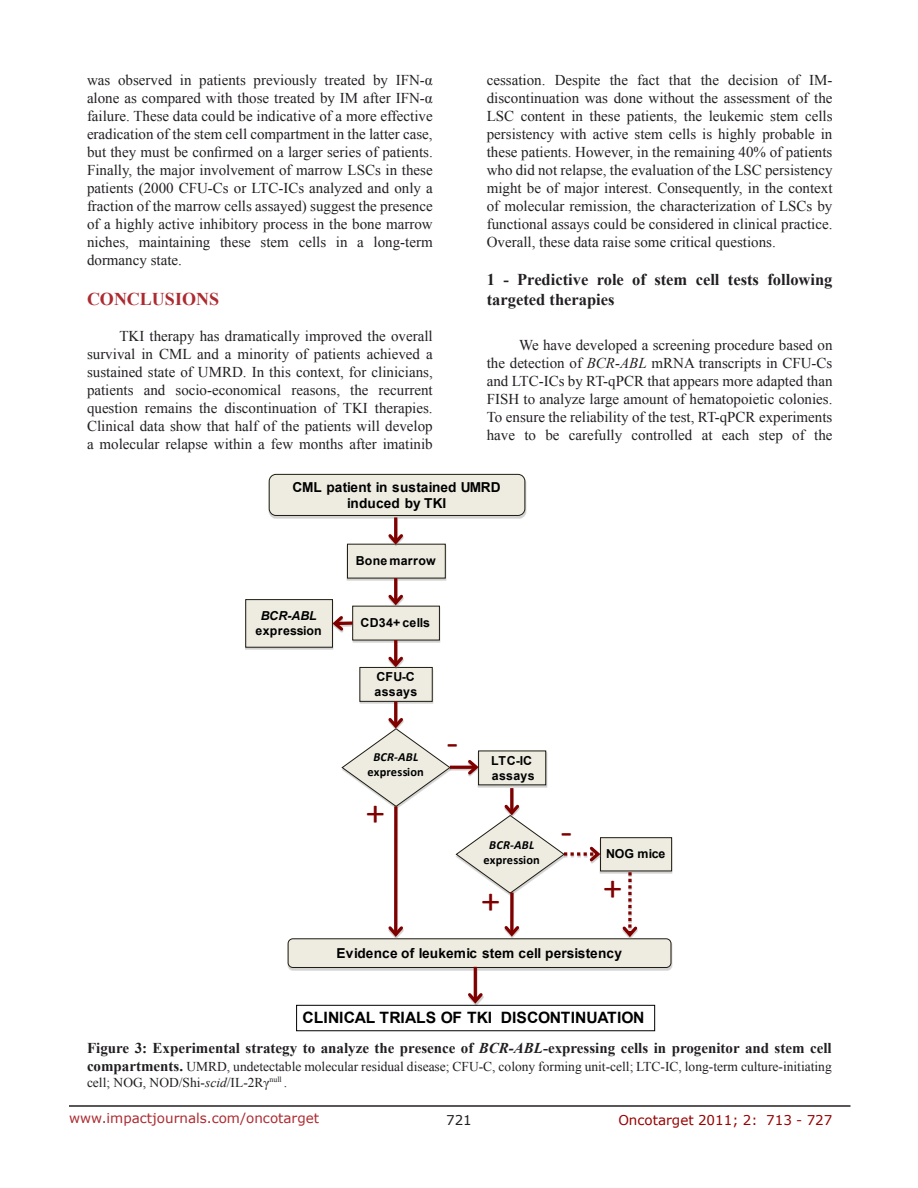
<style>
.page{position:relative;width:918px;height:1188px;background:#fff}
.page>*{position:absolute;margin:0;border:0;box-sizing:border-box;transform-origin:0 0}
.t1{font:38.55px "Calibri";color:#800000}
.Heading{font:700 18px "Times New Roman";color:#ac2b31}
.SubHeading{font:700 16.5px/19.8px "Times New Roman";color:#221f22}
.t2{font:700 15.6px "Arial";letter-spacing:-.015em;color:#000}
.BodyText{font:15px/18px "Times New Roman";color:#221f22;text-align:justify}
.FigureText{font:700 15px "Times New Roman";color:#221f22}
.t3{font:700 13.65px/16.4px "Arial";letter-spacing:.01em;color:#000;text-align:center}
.FigureText-2{font:13.5px/16.2px "Times New Roman";color:#221f22}
.t4{font:13.5px "Verdana";color:#ac2b31}
.t5{font:13.5px "Verdana";color:#970000}
.t6{font:13.5px "Verdana";color:#221f22}
.t7{font:700 12.45px/15px "Arial";letter-spacing:.02em;color:#000}
.t8{font:700 12.45px/15px "Calibri";letter-spacing:.015em;color:#000;text-align:center}
.s1{font-style:italic}
.s2{font-weight:700;font-size:15px}
</style>
<div class="page">
<hr style="left:69px;top:1105px;width:781px;height:2px;background:#231f20">
<div style="left:269px;top:474px;width:256px;height:41px;background:#eeece1;border-radius:7px"></div>
<div style="left:269px;top:474px;width:256px;height:42px;border:1px solid #1e1c11;border-radius:7px"></div>
<img style="left:347px;top:545px;width:100px;height:36px">
<div style="left:347px;top:544px;width:99px;height:34px;background:#eeece1"></div>
<img style="left:352px;top:607px;width:89px;height:36px">
<div style="left:352px;top:606px;width:88px;height:34px;background:#eeece1"></div>
<img style="left:359px;top:668px;width:75px;height:36px">
<img style="left:367px;top:702px;width:59px;height:2px">
<div style="left:360px;top:667px;width:72px;height:34px;background:#eeece1"></div>
<div style="left:360px;top:667px;width:73px;height:35px;border:1px solid #1e1c11"></div>
<img style="left:397px;top:519px;width:10px;height:27px">
<hr style="left:394px;top:517px;width:3px;height:25px;background:#800000">
<svg style="left:385px;top:531px;width:21px;height:15px"></svg>
<img style="left:385px;top:579px;width:22px;height:29px">
<hr style="left:394px;top:578px;width:3px;height:25px;background:#800000">
<svg style="left:385px;top:592px;width:21px;height:16px"></svg>
<img style="left:385px;top:641px;width:22px;height:28px">
<hr style="left:394px;top:640px;width:3px;height:25px;background:#800000">
<svg style="left:385px;top:654px;width:21px;height:15px"></svg>
<img style="left:385px;top:703px;width:22px;height:12px">
<hr style="left:394px;top:701px;width:3px;height:25px;background:#800000">
<div style="left:288px;top:939px;width:383px;height:28px;background:#eeece1;border-radius:5px"></div>
<div style="left:288px;top:938px;width:383px;height:30px;border:1px solid #1e1c11;border-radius:5px"></div>
<img style="left:385px;top:894px;width:22px;height:46px">
<hr style="left:394px;top:806px;width:3px;height:128px;background:#800000">
<svg style="left:385px;top:923px;width:21px;height:16px"></svg>
<img style="left:501px;top:894px;width:23px;height:46px">
<svg style="left:510px;top:894px;width:4px;height:29px"></svg>
<svg style="left:502px;top:923px;width:20px;height:16px"></svg>
<img style="left:603px;top:838px;width:70px;height:36px">
<img style="left:672px;top:844px;width:1px;height:27px">
<div style="left:601px;top:838px;width:71px;height:33px;background:#eeece1"></div>
<div style="left:600px;top:837px;width:72px;height:34px;border:1px solid #1e1c11"></div>
<div style="left:246px;top:600px;width:86px;height:47px;background:#eeece1"></div>
<div style="left:245px;top:599px;width:88px;height:49px;border:1px solid #1e1c11"></div>
<img style="left:331px;top:613px;width:23px;height:24px">
<svg style="left:346px;top:621px;width:7px;height:4px"></svg>
<svg style="left:331px;top:613px;width:15px;height:21px"></svg>
<svg style="left:341px;top:715px;width:262px;height:179px"></svg>
<svg style="left:620px;top:872px;width:20px;height:68px"></svg>
<img style="left:464px;top:968px;width:23px;height:37px">
<hr style="left:474px;top:967px;width:3px;height:34px;background:#800000">
<svg style="left:465px;top:990px;width:21px;height:15px"></svg>
<div style="left:296px;top:1005px;width:359px;height:26px;border:1px solid #000"></div>
<p class="BodyText" style="left:87px;top:71px;width:347px">was observed in patients previously treated by IFN-α alone as compared with those treated by IM after IFN-α failure. These data could be indicative of a more effective eradication of the stem cell compartment in the latter case, but they must be confirmed on a larger series of patients.<br>Finally, the major involvement of marrow LSCs in these patients (2000 CFU-Cs or LTC-ICs analyzed and only a fraction of the marrow cells assayed) suggest the presence of a highly active inhibitory process in the bone marrow niches, maintaining these stem cells in a long-term dormancy state.</p>
<p class="Heading" style="left:87px;top:287px;width:134px">CONCLUSIONS</p>
<p class="BodyText" style="left:87px;top:327px;width:347px;text-indent:32px">TKI therapy has dramatically improved the overall survival in CML and a minority of patients achieved a sustained state of UMRD. In this context, for clinicians, patients and socio-economical reasons, the recurrent question remains the discontinuation of TKI therapies.<br>Clinical data show that half of the patients will develop a molecular relapse within a few months after imatinib</p>
<p class="BodyText" style="left:487px;top:71px;width:347px">cessation. Despite the fact that the decision of IM&shy;discontinuation was done without the assessment of the LSC content in these patients, the leukemic stem cells persistency with active stem cells is highly probable in these patients. However, in the remaining 40% of patients who did not relapse, the evaluation of the LSC persistency might be of major interest. Consequently, in the context of molecular remission, the characterization of LSCs by functional assays could be considered in clinical practice.<br>Overall, these data raise some critical questions.</p>
<p class="SubHeading" style="left:487px;top:269px;width:347px">1 - Predictive role of stem cell tests following targeted therapies</p>
<p class="BodyText" style="left:487px;top:336px;width:347px;text-indent:32px">We have developed a screening procedure based on the detection of <span class="s1">BCR-ABL</span> mRNA transcripts in CFU-Cs and LTC-ICs by RT-qPCR that appears more adapted than FISH to analyze large amount of hematopoietic colonies.<br>To ensure the reliability of the test, RT-qPCR experiments have to be carefully controlled at each step of the</p>
<p class="t3" style="left:293px;top:479px;width:210px">CML patient in sustained UMRD induced by TKI</p>
<p class="t7" style="left:356px;top:554px;width:82px">Bone marrow</p>
<p class="t7" style="left:256px;top:609px;width:68px;text-align:center"><span class="s1">BCR-ABL </span>expression</p>
<p class="t7" style="left:361px;top:615px;width:71px">CD34+ cells</p>
<p class="t7" style="left:375px;top:670px;width:44px">CFU-C assays</p>
<p class="t8" style="left:367px;top:749px;width:58px"><span class="s1">BCR-ABL </span>expression</p>
<p class="t1" style="left:366px;top:788px;width:21px">+</p>
<p class="t1" style="left:446px;top:718px;width:13px">-</p>
<p class="t7" style="left:491px;top:753px;width:45px">LTC-IC assays</p>
<p class="t1" style="left:561px;top:807px;width:13px">-</p>
<p class="t8" style="left:483px;top:837px;width:58px"><span class="s1">BCR-ABL </span>expression</p>
<p class="t7" style="left:606px;top:847px;width:61px">NOG mice</p>
<p class="t1" style="left:481px;top:876px;width:21px">+</p>
<p class="t1" style="left:603px;top:863px;width:21px">+</p>
<p class="t3" style="left:337px;top:945px;width:287px">Evidence of leukemic stem cell persistency</p>
<p class="t2" style="left:303px;top:1007px;width:343px">CLINICAL TRIALS OF TKI DISCONTINUATION</p>
<p class="FigureText" style="left:87px;top:1037px;width:746px">Figure 3: Experimental strategy to analyze the presence of <span class="s1">BCR-ABL</span>-expressing cells in progenitor and stem cell</p>
<p class="FigureText-2" style="left:87px;top:1058px;width:746px"><span class="s2">compartments.</span> UMRD, undetectable molecular residual disease; CFU-C, colony forming unit-cell; LTC-IC, long-term culture-initiating cell; NOG, NOD/Shi-<span class="s1">scid</span>/IL-2Rγ<sup>null</sup> .</p>
<p class="t4" style="left:69px;top:1109px;width:252px">www.impactjournals.com/oncotarget</p>
<p class="t6" style="left:446px;top:1111px;width:27px">721</p>
<p class="t5" style="left:618px;top:1111px;width:216px">Oncotarget 2011; 2: 713 - 727</p>
</div>
